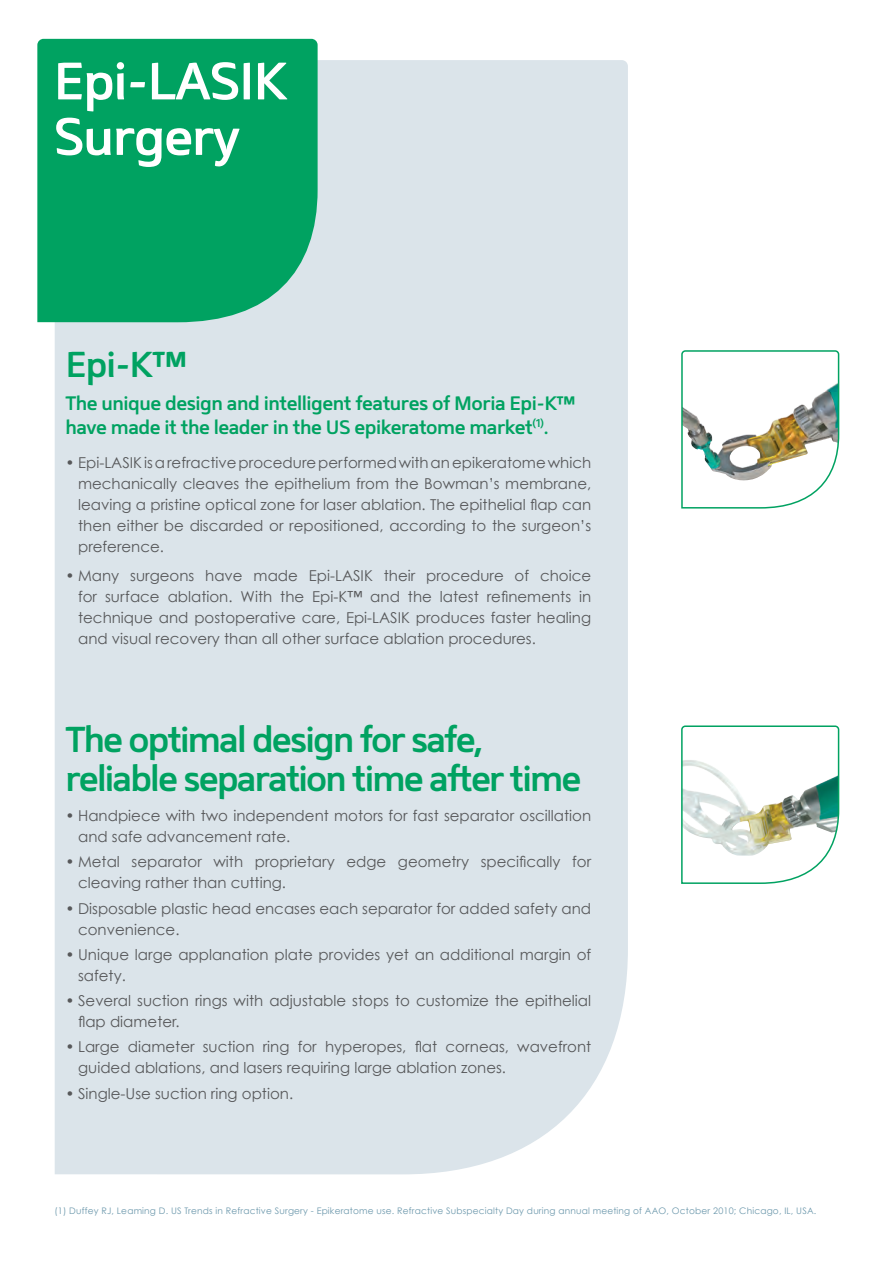
<style>
.page{position:relative;width:893px;height:1263px;background:#fff}
.page>*{position:absolute;margin:0;border:0;box-sizing:border-box;transform-origin:0 0}
.t1{font:600 52.5px/55.5px "Mentone";letter-spacing:-.025em;color:#fff}
.t2{font:600 36px/39px "Mentone";letter-spacing:-.05em;color:#00a261}
.t3{font:600 19.5px/24px "Mentone";letter-spacing:-.025em;color:#00a261}
.t4{font:15px/21px "Century Gothic";color:#57585a}
.t5{font:9px "Century Gothic";letter-spacing:.02em;color:#6c98ac}
</style>
<div class="page">
<div style="left:55px;top:60px;width:573px;height:1114px;background:#dbe4ea"></div>
<div style="left:37px;top:39px;width:281px;height:283px;background:#00a261"></div>
<img style="left:681px;top:350px;width:159px;height:159px">
<svg style="left:681px;top:725px;width:159px;height:159px"></svg>
<h1 class="t1" style="left:53px;top:53px;width:235px">Epi-LASIK<br>Surgery</h1>
<h2 class="t2" style="left:65px;top:345px;width:124px">Epi-K™</h2>
<h3 class="t3" style="left:65px;top:391px;width:512px">The unique design and intelligent features of Moria Epi-K™ have made it the leader in the US epikeratome market<sup>(1)</sup>.</h3>
<p class="t4" style="left:78px;top:451px;width:515px;text-align:justify;text-indent:-13px">• Epi-LASIKisarefractiveprocedureperformedwithanepikeratomewhich mechanically cleaves the epithelium from the Bowman’s membrane, leaving a pristine optical zone for laser ablation. The epithelial flap can then either be discarded or repositioned, according to the surgeon’s preference.</p>
<p class="t4" style="left:78px;top:565px;width:515px;text-align:justify;text-indent:-13px">• Many surgeons have made Epi-LASIK their procedure of choice for surface ablation. With the Epi-K™ and the latest refinements in technique and postoperative care, Epi-LASIK produces faster healing and visual recovery than all other surface ablation procedures.</p>
<h2 class="t2" style="left:65px;top:720px;width:518px">The optimal design for safe, reliable separation time after time</h2>
<p class="t4" style="left:78px;top:805px;width:515px;text-indent:-13px">• Handpiece with two independent motors for fast separator oscillation and safe advancement rate.</p>
<p class="t4" style="left:78px;top:851px;width:515px;text-indent:-13px">• Metal separator with proprietary edge geometry specifically for cleaving rather than cutting.</p>
<p class="t4" style="left:78px;top:897px;width:515px;text-indent:-13px">• Disposable plastic head encases each separator for added safety and convenience.</p>
<p class="t4" style="left:78px;top:944px;width:515px;text-indent:-13px">• Unique large applanation plate provides yet an additional margin of safety.</p>
<p class="t4" style="left:78px;top:990px;width:515px;text-indent:-13px">• Several suction rings with adjustable stops to customize the epithelial flap diameter.</p>
<p class="t4" style="left:78px;top:1036px;width:515px;text-indent:-13px">• Large diameter suction ring for hyperopes, flat corneas, wavefront guided ablations, and lasers requiring large ablation zones.</p>
<p class="t4" style="left:65px;top:1082px;width:229px">• Single-Use suction ring option.</p>
<p class="t5" style="left:54px;top:1205px;width:763px">(1) Duffey RJ, Leaming D. US Trends in Refractive Surgery - Epikeratome use. Refractive Subspecialty Day during annual meeting of AAO, October 2010; Chicago, IL, USA.</p>
</div>
